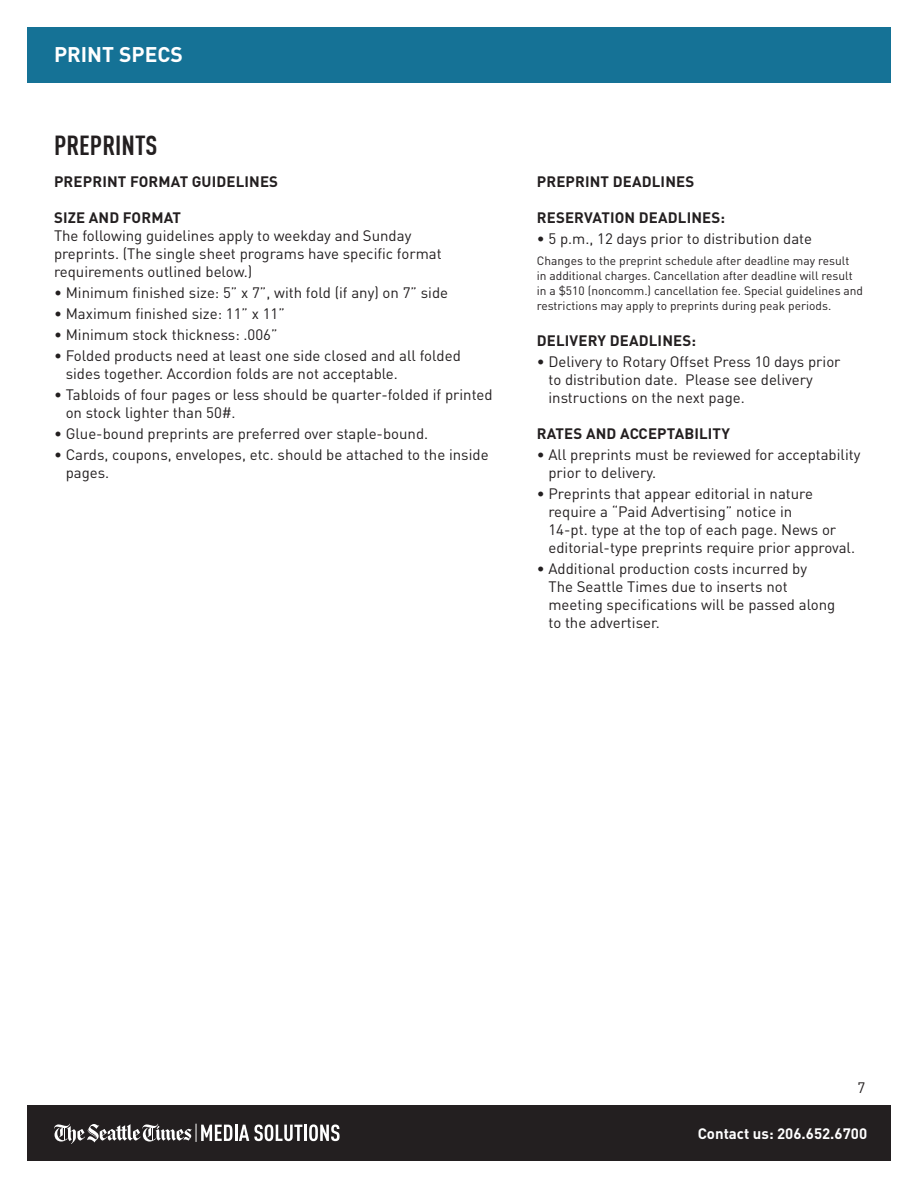
<style>
.page{position:relative;width:918px;height:1188px;background:#fff}
.page>*{position:absolute;margin:0;border:0;box-sizing:border-box;transform-origin:0 0}
.t1{font:700 27px "BELO DIN Condensed";color:#231f20}
.t2{font:700 21px "DIN Pro";color:#fff}
.t3{font:15px/18px "DIN Pro";color:#231f20}
.t4{font:700 15px "DIN Pro";letter-spacing:.01em;color:#231f20}
.t5{font:700 15px "DIN Pro";color:#fff}
.t6{font:12px/15px "DIN Pro";color:#231f20}
</style>
<div class="page">
<div style="left:27px;top:1105px;width:864px;height:56px;background:#231f20"></div>
<div style="left:27px;top:27px;width:864px;height:56px;background:#157296"></div>
<hr style="left:304px;top:1125px;width:3px;height:16px;background:#fff">
<svg style="left:309px;top:1124px;width:31px;height:17px"></svg>
<svg style="left:54px;top:1124px;width:248px;height:20px"></svg>
<p class="t2" style="left:54px;top:41px;width:130px">PRINT SPECS</p>
<p class="t1" style="left:54px;top:129px;width:105px">PREPRINTS</p>
<p class="t4" style="left:54px;top:171px;width:226px">PREPRINT FORMAT GUIDELINES</p>
<p class="t4" style="left:54px;top:207px;width:129px">SIZE AND FORMAT</p>
<p class="t3" style="left:54px;top:226px;width:359px">The following guidelines apply to weekday and Sunday</p>
<p class="t3" style="left:54px;top:244px;width:389px">preprints. (The single sheet programs have specific format</p>
<p class="t3" style="left:54px;top:262px;width:200px">requirements outlined below.)</p>
<p class="t3" style="left:54px;top:283px;width:396px">• Minimum finished size: 5” x 7”, with fold (if any) on 7” side</p>
<p class="t3" style="left:54px;top:304px;width:232px">• Maximum finished size: 11” x 11”</p>
<p class="t3" style="left:54px;top:325px;width:225px">• Minimum stock thickness: .006”</p>
<p class="t3" style="left:66px;top:346px;width:397px;text-indent:-12px">• Folded products need at least one side closed and all folded sides together. Accordion folds are not acceptable.</p>
<p class="t3" style="left:66px;top:385px;width:428px;text-indent:-12px">• Tabloids of four pages or less should be quarter-folded if printed on stock lighter than 50#.</p>
<p class="t3" style="left:54px;top:424px;width:376px">• Glue-bound preprints are preferred over staple-bound.</p>
<p class="t3" style="left:66px;top:445px;width:424px;text-indent:-12px">• Cards, coupons, envelopes, etc. should be attached to the inside pages.</p>
<p class="t4" style="left:537px;top:171px;width:159px">PREPRINT DEADLINES</p>
<p class="t4" style="left:537px;top:207px;width:190px">RESERVATION DEADLINES:</p>
<p class="t3" style="left:537px;top:229px;width:277px">• 5 p.m., 12 days prior to distribution date</p>
<p class="t6" style="left:537px;top:253px;width:328px">Changes to the preprint schedule after deadline may result<br>in additional charges. Cancellation after deadline will result in a $510 (noncomm.) cancellation fee. Special guidelines and restrictions may apply to preprints during peak periods.</p>
<p class="t4" style="left:537px;top:330px;width:161px">DELIVERY DEADLINES:</p>
<p class="t3" style="left:548px;top:352px;width:294px;text-indent:-12px">• Delivery to Rotary Offset Press 10 days prior to distribution date. Please see delivery instructions on the next page.</p>
<p class="t4" style="left:537px;top:423px;width:195px">RATES AND ACCEPTABILITY</p>
<p class="t3" style="left:548px;top:445px;width:314px;text-indent:-12px">• All preprints must be reviewed for acceptability prior to delivery.</p>
<p class="t3" style="left:548px;top:484px;width:308px;text-indent:-12px">• Preprints that appear editorial in nature require a “Paid Advertising” notice in<br>14-pt. type at the top of each page. News or editorial-type preprints require prior approval.</p>
<p class="t3" style="left:548px;top:559px;width:288px;text-indent:-12px">• Additional production costs incurred by The Seattle Times due to inserts not meeting specifications will be passed along to the advertiser.</p>
<p class="t3" style="left:858px;top:1078px;width:9px">7</p>
<p class="t5" style="left:698px;top:1123px;width:171px">Contact us: 206.652.6700</p>
</div>
